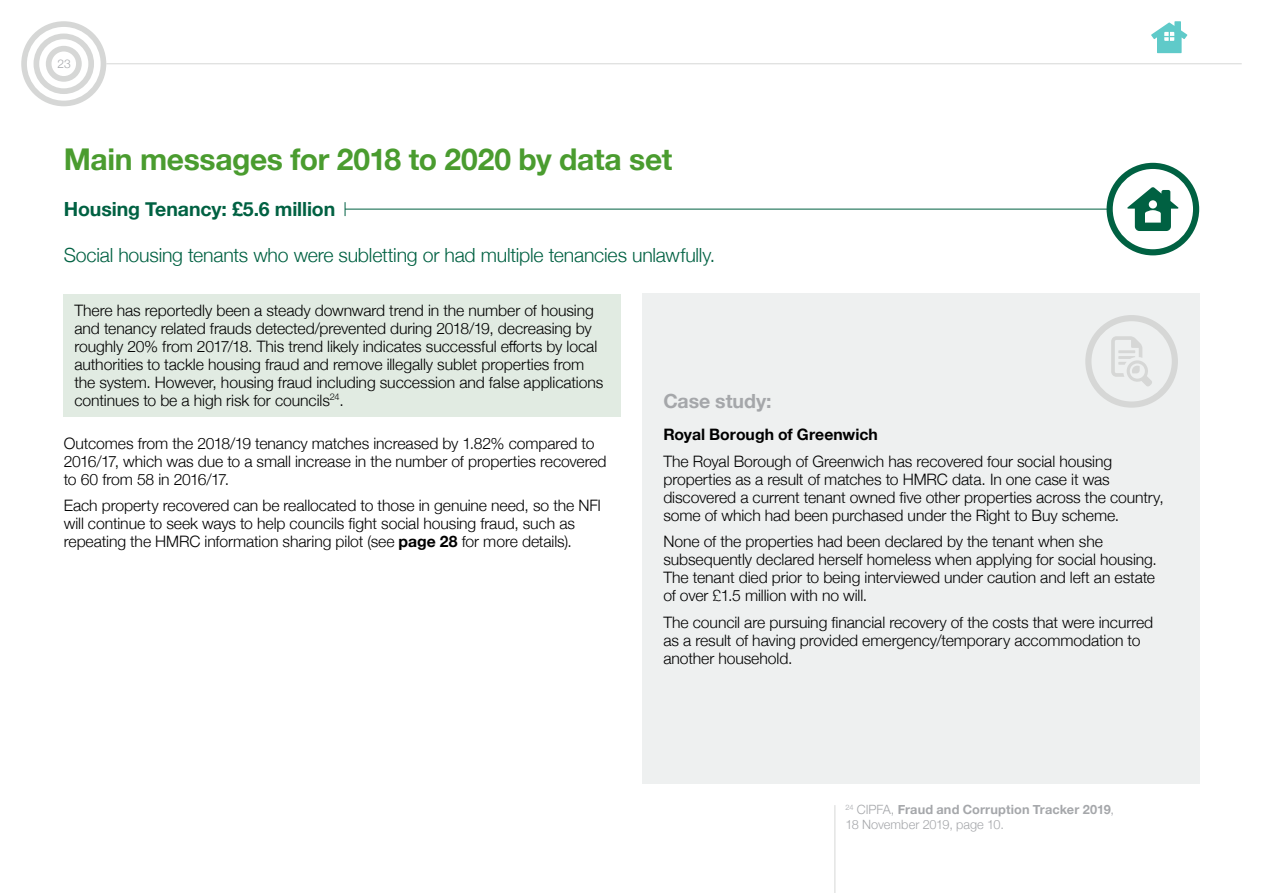
<style>
.page{position:relative;width:1263px;height:893px;background:#fff}
.page>*{position:absolute;margin:0;border:0;box-sizing:border-box;transform-origin:0 0}
.t1{font:700 30px "Helvetica Neue";letter-spacing:-.01em;color:#4a9c2f}
.t2{font:300 19.5px "Helvetica Neue";letter-spacing:-.01em;color:#006142}
.t3{font:700 19.5px "Helvetica Neue";letter-spacing:-.005em;color:#006142}
.t4{font:700 19.5px "Helvetica Neue";letter-spacing:-.005em;color:#a5a7aa}
.t5{font:300 15.75px/18px "Helvetica Neue";letter-spacing:-.005em;color:#000}
.t6{font:700 15.75px "Helvetica Neue";color:#000}
.t7{font:300 12.75px/15px "Helvetica Neue";color:#a5a7aa}
.t8{font:300 12px "Helvetica Neue";color:#a5a7aa}
.s1{font-weight:700}
</style>
<div class="page">
<svg style="left:21px;top:21px;width:85px;height:85px"></svg>
<svg style="left:1151px;top:21px;width:36px;height:32px"></svg>
<hr style="left:106px;top:64px;width:1136px;height:1px;background:#d6d7d6">
<div style="left:64px;top:294px;width:557px;height:122px;background:#e1ebe2"></div>
<div style="left:642px;top:294px;width:557px;height:490px;background:#eef0f0"></div>
<svg style="left:1085px;top:315px;width:93px;height:93px"></svg>
<hr style="left:345px;top:209px;width:765px;height:1px;background:#006142">
<svg style="left:345px;top:202px;width:1px;height:14px"></svg>
<svg style="left:1106px;top:163px;width:93px;height:92px"></svg>
<hr style="left:835px;top:805px;width:1px;height:88px;background:#d6d7d6">
<p class="t8" style="left:58px;top:54px;width:15px">23</p>
<h1 class="t1" style="left:64px;top:136px;width:610px">Main messages for 2018 to 2020 by data set</h1>
<p class="t3" style="left:64px;top:194px;width:273px">Housing Tenancy: £5.6 million</p>
<p class="t2" style="left:64px;top:239px;width:653px">Social housing tenants who were subletting or had multiple tenancies unlawfully.</p>
<p class="t5" style="left:74px;top:300px;width:530px">There has reportedly been a steady downward trend in the number of housing and tenancy related frauds detected/prevented during 2018/19, decreasing by roughly 20% from 2017/18. This trend likely indicates successful efforts by local authorities to tackle housing fraud and remove illegally sublet properties from the system. However, housing fraud including succession and false applications continues to be a high risk for councils<sup>24</sup>.</p>
<p class="t5" style="left:64px;top:433px;width:544px">Outcomes from the 2018/19 tenancy matches increased by 1.82% compared to<br>2016/17, which was due to a small increase in the number of properties recovered to 60 from 58 in 2016/17.</p>
<p class="t5" style="left:64px;top:496px;width:539px">Each property recovered can be reallocated to those in genuine need, so the NFI will continue to seek ways to help councils fight social housing fraud, such as repeating the HMRC information sharing pilot (see <span class="s1">page 28</span> for more details).</p>
<p class="t4" style="left:663px;top:385px;width:110px">Case study:</p>
<p class="t6" style="left:663px;top:422px;width:216px">Royal Borough of Greenwich</p>
<p class="t5" style="left:663px;top:451px;width:502px">The Royal Borough of Greenwich has recovered four social housing properties as a result of matches to HMRC data. In one case it was discovered a current tenant owned five other properties across the country, some of which had been purchased under the Right to Buy scheme.</p>
<p class="t5" style="left:663px;top:531px;width:495px">None of the properties had been declared by the tenant when she subsequently declared herself homeless when applying for social housing.<br>The tenant died prior to being interviewed under caution and left an estate of over £1.5 million with no will.</p>
<p class="t5" style="left:663px;top:612px;width:491px">The council are pursuing financial recovery of the costs that were incurred as a result of having provided emergency/temporary accommodation to another household.</p>
<p class="t7" style="left:845px;top:801px;width:270px"><sup>24</sup> CIPFA, <span class="s1">Fraud and Corruption Tracker 2019</span>,<br>18 November 2019, page 10.</p>
</div>
